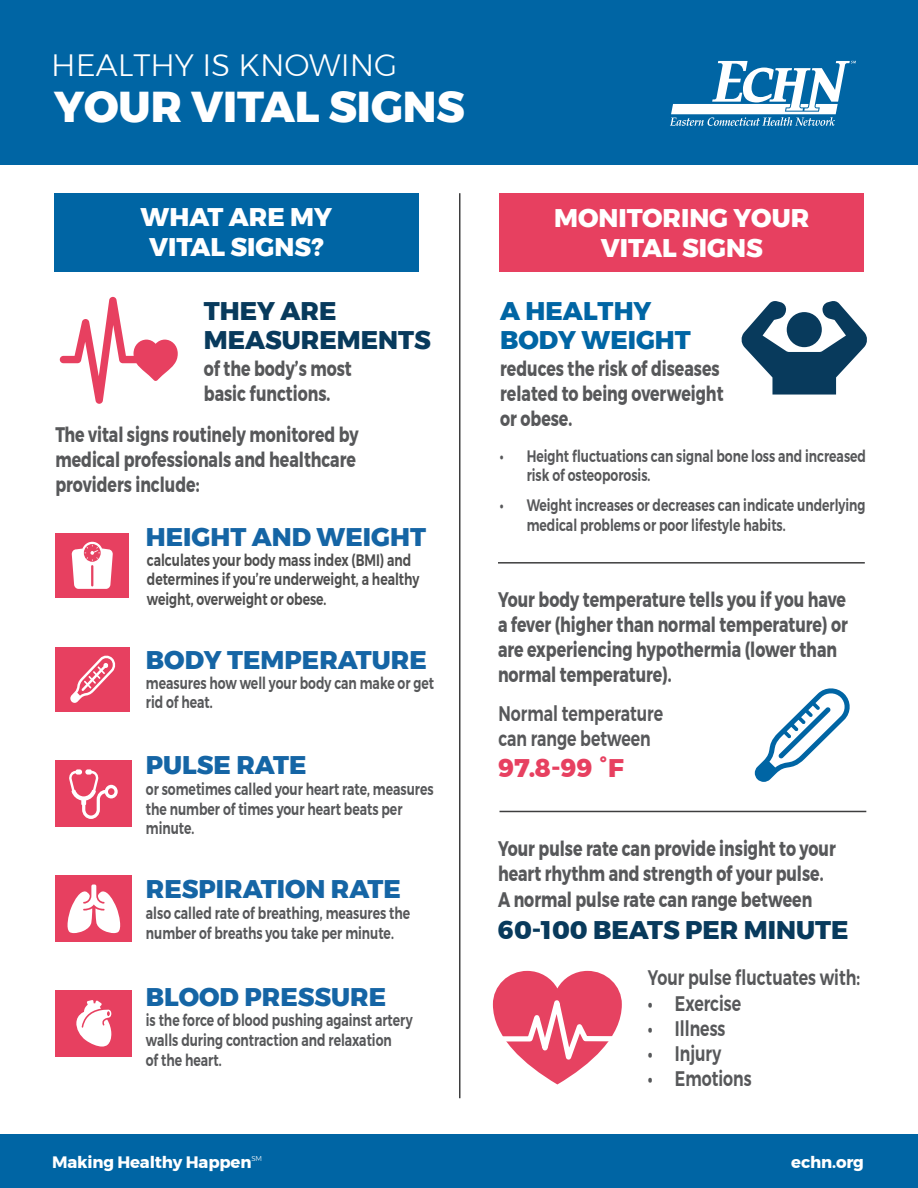
<style>
.page{position:relative;width:918px;height:1188px;background:#fff}
.page>*{position:absolute;margin:0;border:0;box-sizing:border-box;transform-origin:0 0}
.t1{font:800 43.05px "Montserrat";color:#fff}
.t2{font:300 30.75px "Montserrat";color:#fff}
.t3{font:800 25.5px "Montserrat";color:#1565a5}
.t4{font:800 25.5px "Montserrat";color:#fff}
.t5{font:800 25.5px "Montserrat";color:#083a5c}
.t6{font:800 25.5px "Montserrat";color:#0065a4}
.t7{font:800 25.5px "Montserrat";color:#e74060}
.t8{font:700 21px/25.2px "Montserrat";color:#57585a;scale:.75 1}
.t9{font:600 21px "Montserrat";color:#57585a;scale:.75 1}
.t10{font:600 16.5px/19.8px "Montserrat";color:#57585a;scale:.75 1}
.t11{font:600 16.5px/19.8px "Montserrat";color:#4f4f4f;scale:.75 1}
.t12{font:700 16.5px "Montserrat";letter-spacing:-.01em;color:#fff}
.t13{font:300 7.05px "Montserrat";color:#fff}
.s1{color:#4f4f4f}
</style>
<div class="page">
<div style="left:0;top:0;width:918px;height:164px;background:#0065a4"></div>
<svg style="left:670px;top:61px;width:186px;height:65px"></svg>
<div style="left:0;top:1134px;width:918px;height:54px;background:#0065a4"></div>
<hr style="left:459px;top:193px;width:2px;height:905px;background:#3e3e3f">
<div style="left:54px;top:193px;width:364px;height:79px;background:#0065a4"></div>
<div style="left:500px;top:193px;width:364px;height:79px;background:#e74060"></div>
<svg style="left:60px;top:297px;width:118px;height:107px"></svg>
<hr style="left:498px;top:562px;width:367px;height:2px;background:#3e3e3f">
<hr style="left:500px;top:811px;width:366px;height:1px;background:#3e3e3f">
<div style="left:55px;top:647px;width:74px;height:65px;background:#e74060"></div>
<svg style="left:70px;top:655px;width:46px;height:48px"></svg>
<div style="left:55px;top:760px;width:77px;height:67px;background:#e74060"></div>
<svg style="left:69px;top:769px;width:49px;height:50px"></svg>
<div style="left:55px;top:875px;width:77px;height:67px;background:#e74060"></div>
<svg style="left:67px;top:885px;width:54px;height:48px"></svg>
<div style="left:55px;top:990px;width:77px;height:67px;background:#e74060"></div>
<svg style="left:76px;top:1000px;width:36px;height:47px"></svg>
<svg style="left:741px;top:301px;width:126px;height:94px"></svg>
<div style="left:787px;top:312px;width:35px;height:35px;background:#083a5c;border-radius:50%"></div>
<svg style="left:755px;top:688px;width:95px;height:94px"></svg>
<div style="left:55px;top:533px;width:74px;height:65px;background:#e74060"></div>
<svg style="left:71px;top:542px;width:42px;height:47px"></svg>
<hr style="left:91px;top:565px;width:2px;height:21px;background:#e64261">
<svg style="left:492px;top:971px;width:130px;height:113px"></svg>
<p class="t2" style="left:51px;top:42px;width:348px">HEALTHY IS KNOWING</p>
<p class="t1" style="left:54px;top:72px;width:412px">YOUR VITAL SIGNS</p>
<p class="t4" style="left:141px;top:196px;width:193px">WHAT ARE MY</p>
<p class="t4" style="left:149px;top:226px;width:176px">VITAL SIGNS?</p>
<p class="t5" style="left:204px;top:290px;width:134px">THEY ARE</p>
<p class="t5" style="left:204px;top:319px;width:229px">MEASUREMENTS</p>
<p class="t8" style="left:204px;top:356px;width:199px">of the body’s most basic functions.</p>
<p class="t8" style="left:55px;top:422px;width:406px">The vital signs routinely monitored by medical professionals and healthcare providers include:</p>
<p class="t3" style="left:146px;top:516px;width:282px">HEIGHT AND WEIGHT</p>
<p class="t11" style="left:147px;top:550px;width:365px">calculates your body mass index (BMI) and determines if you’re underweight, a healthy weight, overweight or obese.</p>
<p class="t3" style="left:146px;top:639px;width:282px">BODY TEMPERATURE</p>
<p class="t10" style="left:146px;top:673px;width:386px">measures how well your body can make or get rid of heat<span class="s1">.</span></p>
<p class="t3" style="left:146px;top:745px;width:162px">PULSE RATE</p>
<p class="t10" style="left:146px;top:779px;width:385px">or sometimes called your heart rate, measures the number of times your heart beats per minute.</p>
<p class="t3" style="left:146px;top:869px;width:256px">RESPIRATION RATE</p>
<p class="t10" style="left:146px;top:903px;width:354px">also called rate of breathing, measures the number of breaths you take per minute.</p>
<p class="t3" style="left:146px;top:976px;width:242px">BLOOD PRESSURE</p>
<p class="t10" style="left:146px;top:1010px;width:357px">is the force of blood pushing against artery walls during contraction and relaxation<br>of the heart.</p>
<p class="t4" style="left:554px;top:197px;width:256px">MONITORING YOUR</p>
<p class="t4" style="left:601px;top:227px;width:164px">VITAL SIGNS</p>
<p class="t6" style="left:500px;top:290px;width:153px">A HEALTHY</p>
<p class="t6" style="left:500px;top:319px;width:192px">BODY WEIGHT</p>
<p class="t8" style="left:500px;top:356px;width:299px">reduces the risk of diseases related to being overweight or obese.</p>
<p class="t10" style="left:527px;top:446px;width:454px;text-indent:-27px">• Height fluctuations can signal bone loss and increased risk of osteoporosis.</p>
<p class="t10" style="left:527px;top:496px;width:453px;text-indent:-27px">• Weight increases or decreases can indicate underlying medical problems or poor lifestyle habits.</p>
<p class="t8" style="left:498px;top:587px;width:468px">Your body temperature tells you if you have a fever (higher than normal temperature) or are experiencing hypothermia (lower than normal temperature).</p>
<p class="t9" style="left:499px;top:697px;width:221px">Normal temperature</p>
<p class="t9" style="left:499px;top:722px;width:204px">can range between</p>
<p class="t7" style="left:499px;top:747px;width:127px">97.8-99 °F</p>
<p class="t8" style="left:498px;top:836px;width:452px">Your pulse rate can provide insight to your heart rhythm and strength of your pulse.<br>A normal pulse rate can range between</p>
<p class="t5" style="left:498px;top:910px;width:352px">60-100 BEATS PER MINUTE</p>
<p class="t9" style="left:648px;top:961px;width:284px">Your pulse fluctuates with:</p>
<p class="t9" style="left:648px;top:987px;width:126px">• Exercise</p>
<p class="t9" style="left:648px;top:1012px;width:105px">• Illness</p>
<p class="t9" style="left:648px;top:1037px;width:99px">• Injury</p>
<p class="t9" style="left:648px;top:1062px;width:140px">• Emotions</p>
<p class="t12" style="left:52px;top:1149px;width:201px">Making Healthy Happen</p>
<p class="t12" style="left:791px;top:1149px;width:74px">echn.org</p>
<p class="t13" style="left:251px;top:1153px;width:12px">SM</p>
</div>
